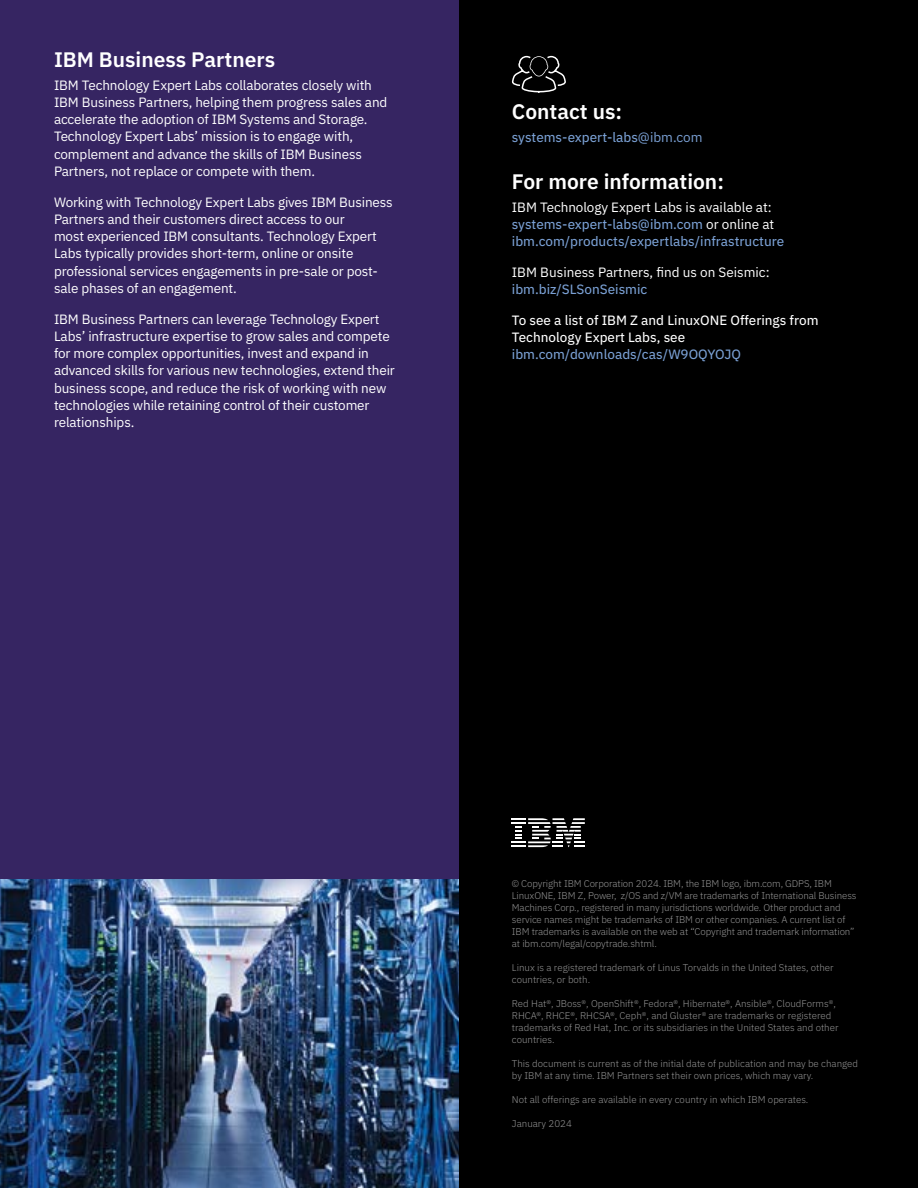
<style>
.page{position:relative;width:918px;height:1188px;background:#fff}
.page>*{position:absolute;margin:0;border:0;box-sizing:border-box;transform-origin:0 0}
.Subhead{font:600 21px "IBM Plex Sans";color:#fff}
.body{font:13.5px/17.2px "IBM Plex Sans";letter-spacing:-.01em;color:#fff}
.body-2{font:13.5px/17.2px "IBM Plex Sans Text";color:#7aa0d4}
.body-3{font:13.5px/17.2px "IBM Plex Sans Text";color:#fff}
.Flyer_legal_text{font:300 9.75px/12px "IBM Plex Sans";letter-spacing:-.005em;color:#959595}
.s1{font-family:"IBM Plex Sans"}
.s2{font-family:"IBM Plex Sans";color:#fff}
.s3{font-family:"IBM Plex Sans Text";color:#7aa0d4}
.s4{color:#7aa0d4}
</style>
<div class="page">
<div style="left:0;top:0;width:900px;height:1165px;background:#362562"></div>
<div style="left:459px;top:0;width:459px;height:1188px;background:#000"></div>
<img style="left:0;top:880px;width:459px;height:308px">
<svg style="left:511px;top:55px;width:55px;height:38px"></svg>
<svg style="left:512px;top:818px;width:73px;height:29px"></svg>
<p class="Subhead" style="left:54px;top:43px;width:223px">IBM Business Partners</p>
<p class="body" style="left:54px;top:75px;width:335px">IBM Technology Expert Labs collaborates closely with IBM Business Partners, helping them progress sales and accelerate the adoption of IBM Systems and Storage.<br>Technology Expert Labs’ mission is to engage with, complement and advance the skills of IBM Business Partners, not replace or compete with them.</p>
<p class="body" style="left:54px;top:192px;width:340px">Working with Technology Expert Labs gives IBM Business Partners and their customers direct access to our<br>most experienced IBM consultants. Technology Expert Labs typically provides short-term, online or onsite professional services engagements in pre-sale or post&shy;sale phases of an engagement.</p>
<p class="body" style="left:54px;top:309px;width:342px">IBM Business Partners can leverage Technology Expert Labs’ infrastructure expertise to grow sales and compete for more complex opportunities, invest and expand in advanced skills for various new technologies, extend their business scope, and reduce the risk of working with new technologies while retaining control of their customer relationships.</p>
<p class="Subhead" style="left:512px;top:95px;width:112px">Contact us:</p>
<p class="body-2" style="left:512px;top:127px;width:192px">systems-expert-labs<span class="s1">@ibm.com</span></p>
<p class="Subhead" style="left:512px;top:165px;width:214px">For more information:</p>
<p class="body-2" style="left:512px;top:197px;width:274px"><span class="s2">IBM Technology Expert Labs is available at: </span>systems-expert-labs@ibm.com <span class="s2">or online at </span>ibm.com/products/expertlabs/infrastructure</p>
<p class="body" style="left:512px;top:262px;width:259px">IBM Business Partners, find us on Seismic: <span class="s3">ibm.biz/SLSonSeismic</span></p>
<p class="body-3" style="left:512px;top:310px;width:308px">To see a list of IBM Z and LinuxONE Offerings from<br>Technology Expert Labs, see <span class="s4">ibm.com/downloads/cas/W9OQYOJQ</span></p>
<p class="Flyer_legal_text" style="left:512px;top:877px;width:346px">© Copyright IBM Corporation 2024. IBM, the IBM logo, ibm.com, GDPS, IBM LinuxONE, IBM Z, Power, z/OS and z/VM are trademarks of International Business Machines Corp., registered in many jurisdictions worldwide. Other product and service names might be trademarks of IBM or other companies. A current list of IBM trademarks is available on the web at “Copyright and trademark information” at ibm.com/legal/copytrade.shtml.</p>
<p class="Flyer_legal_text" style="left:512px;top:961px;width:323px">Linux is a registered trademark of Linus Torvalds in the United States, other countries, or both.</p>
<p class="Flyer_legal_text" style="left:512px;top:997px;width:328px">Red Hat®, JBoss®, OpenShift®, Fedora®, Hibernate®, Ansible®, CloudForms®, RHCA®, RHCE®, RHCSA®, Ceph®, and Gluster® are trademarks or registered trademarks of Red Hat, Inc. or its subsidiaries in the United States and other countries.</p>
<p class="Flyer_legal_text" style="left:512px;top:1057px;width:348px">This document is current as of the initial date of publication and may be changed by IBM at any time. IBM Partners set their own prices, which may vary.</p>
<p class="Flyer_legal_text" style="left:512px;top:1093px;width:298px">Not all offerings are available in every country in which IBM operates.</p>
<p class="Flyer_legal_text" style="left:512px;top:1117px;width:62px">January 2024</p>
</div>
